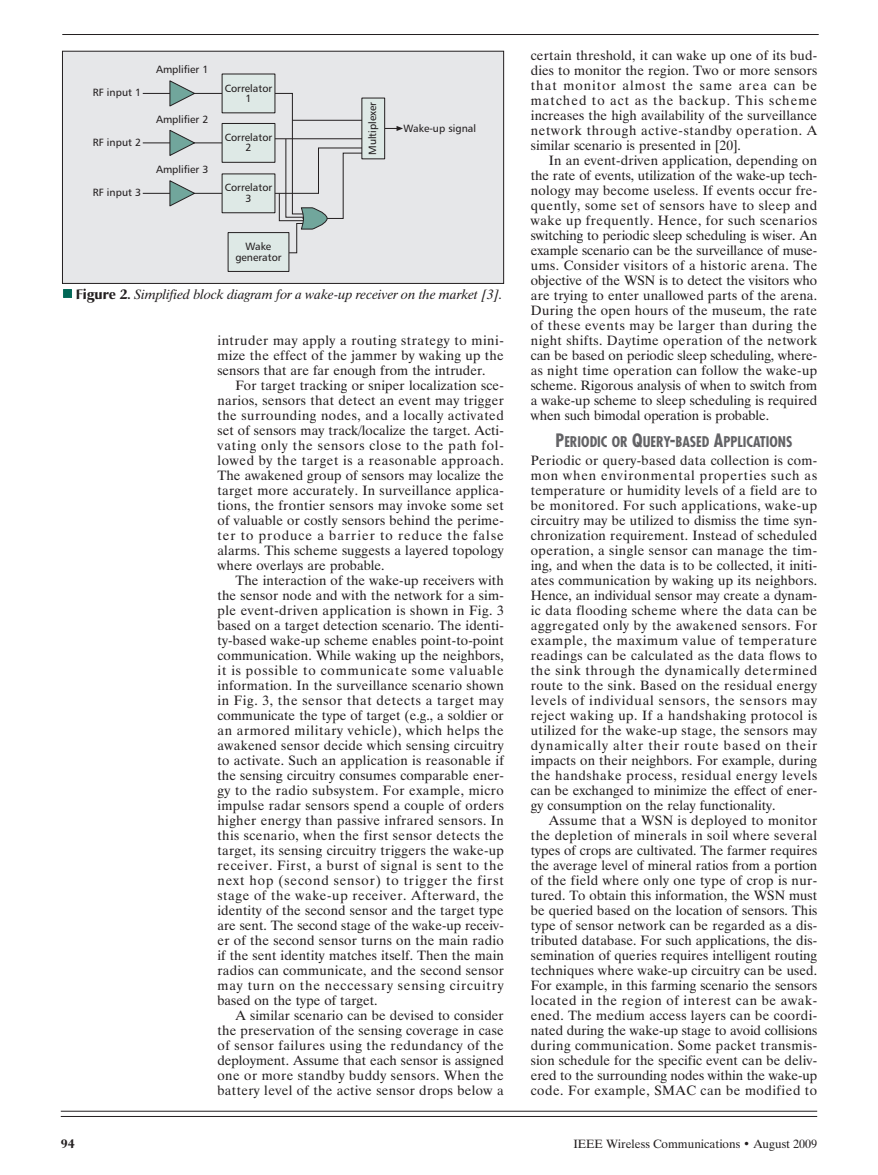
<style>
.page{position:relative;width:878px;height:1175px;background:#fff}
.page>*{position:absolute;margin:0;border:0;box-sizing:border-box;transform-origin:0 0}
.t1{font:700 condensed 14.4px "Futura";color:#636366}
.t2{font:13.5px/15px "Dutch 801 BT";color:#231f20;text-align:justify}
.t3{font:italic 13.5px "Dutch 801 BT";color:#231f20}
.t4{font:12px "Dutch 801 BT";color:#231f20}
.t5{font:700 12px "Christiana";color:#231f20}
.t6{font:10.5px/10.5px "Humanist 777 BT Roman B";color:#231f20;text-align:center}
.s1{font-family:"Christiana";font-weight:700;font-style:normal}
.s2{font-size:18px}
</style>
<div class="page">
<hr style="left:62px;top:34px;width:756px;height:1px;background:#231f20">
<hr style="left:61px;top:1116px;width:756px;height:1px;background:#231f20">
<hr style="left:61px;top:1110px;width:756px;height:1px;background:#231f20">
<div style="left:62px;top:51px;width:441px;height:232px;background:#e6e7e9"></div>
<svg style="left:385px;top:126px;width:18px;height:5px"></svg>
<div style="left:362px;top:98px;width:22px;height:61px;background:#dee9e6"></div>
<div style="left:361px;top:98px;width:24px;height:61px;border:1px solid #231f20"></div>
<div style="left:222px;top:74px;width:53px;height:39px;background:#dee9e6"></div>
<div style="left:228px;top:232px;width:61px;height:39px;background:#dee9e6"></div>
<div style="left:228px;top:232px;width:61px;height:40px;border:1px solid #231f20"></div>
<svg style="left:142px;top:80px;width:226px;height:173px"></svg>
<div style="left:62px;top:51px;width:442px;height:233px;border:1px solid #231f20"></div>
<p class="t6" style="left:156px;top:65px;width:54px">Amplifier 1</p>
<p class="t6" style="left:93px;top:88px;width:50px">RF input 1</p>
<p class="t6" style="left:93px;top:138px;width:50px">RF input 2</p>
<p class="t6" style="left:156px;top:114px;width:54px">Amplifier 2</p>
<p class="t6" style="left:225px;top:83px;width:49px">Correlator<br>1</p>
<p class="t6" style="left:225px;top:133px;width:49px">Correlator<br>2</p>
<p class="t6" style="left:368px;top:155px;width:55px;rotate:-90deg">Multiplexer</p>
<p class="t6" style="left:403px;top:124px;width:74px">Wake-up signal</p>
<p class="t6" style="left:156px;top:165px;width:54px">Amplifier 3</p>
<p class="t6" style="left:93px;top:188px;width:50px">RF input 3</p>
<p class="t6" style="left:225px;top:183px;width:49px">Correlator<br>3</p>
<p class="t6" style="left:235px;top:242px;width:48px">Wake generator</p>
<p class="t3" style="left:76px;top:289px;width:428px"><span class="s1">Figure 2.</span> Simplified block diagram for a wake-up receiver on the market [3].</p>
<p class="t2" style="left:217px;top:334px;width:288px">intruder may apply a routing strategy to mini&shy;mize the effect of the jammer by waking up the sensors that are far enough from the intruder.</p>
<p class="t2" style="left:217px;top:379px;width:288px;text-indent:18px">For target tracking or sniper localization sce&shy;narios, sensors that detect an event may trigger the surrounding nodes, and a locally activated set of sensors may track/localize the target. Acti&shy;vating only the sensors close to the path fol&shy;lowed by the target is a reasonable approach.<br>The awakened group of sensors may localize the target more accurately. In surveillance applica&shy;tions, the frontier sensors may invoke some set of valuable or costly sensors behind the perime&shy;ter to produce a barrier to reduce the false alarms. This scheme suggests a layered topology where overlays are probable.</p>
<p class="t2" style="left:217px;top:574px;width:288px;text-indent:18px">The interaction of the wake-up receivers with the sensor node and with the network for a sim&shy;ple event-driven application is shown in Fig. 3 based on a target detection scenario. The identi&shy;ty-based wake-up scheme enables point-to-point communication. While waking up the neighbors, it is possible to communicate some valuable information. In the surveillance scenario shown in Fig. 3, the sensor that detects a target may communicate the type of target (e.g., a soldier or an armored military vehicle), which helps the awakened sensor decide which sensing circuitry to activate. Such an application is reasonable if the sensing circuitry consumes comparable ener&shy;gy to the radio subsystem. For example, micro impulse radar sensors spend a couple of orders higher energy than passive infrared sensors. In this scenario, when the first sensor detects the target, its sensing circuitry triggers the wake-up receiver. First, a burst of signal is sent to the next hop (second sensor) to trigger the first stage of the wake-up receiver. Afterward, the identity of the second sensor and the target type are sent. The second stage of the wake-up receiv&shy;er of the second sensor turns on the main radio if the sent identity matches itself. Then the main radios can communicate, and the second sensor may turn on the neccessary sensing circuitry based on the type of target.</p>
<p class="t2" style="left:217px;top:1009px;width:288px;text-indent:18px">A similar scenario can be devised to consider the preservation of the sensing coverage in case of sensor failures using the redundancy of the deployment. Assume that each sensor is assigned one or more standby buddy sensors. When the battery level of the active sensor drops below a</p>
<p class="t2" style="left:531px;top:49px;width:288px">certain threshold, it can wake up one of its bud&shy;dies to monitor the region. Two or more sensors that monitor almost the same area can be matched to act as the backup. This scheme increases the high availability of the surveillance network through active-standby operation. A similar scenario is presented in [20].</p>
<p class="t2" style="left:531px;top:154px;width:288px;text-indent:18px">In an event-driven application, depending on the rate of events, utilization of the wake-up tech&shy;nology may become useless. If events occur fre&shy;quently, some set of sensors have to sleep and wake up frequently. Hence, for such scenarios switching to periodic sleep scheduling is wiser. An example scenario can be the surveillance of muse&shy;ums. Consider visitors of a historic arena. The objective of the WSN is to detect the visitors who are trying to enter unallowed parts of the arena.<br>During the open hours of the museum, the rate of these events may be larger than during the night shifts. Daytime operation of the network can be based on periodic sleep scheduling, where&shy;as night time operation can follow the wake-up scheme. Rigorous analysis of when to switch from a wake-up scheme to sleep scheduling is required when such bimodal operation is probable.</p>
<p class="t1" style="left:555px;top:435px;width:238px"><span class="s2">P</span>ERIODIC OR <span class="s2">Q</span>UERY<span class="s2">-</span>BASED <span class="s2">A</span>PPLICATIONS</p>
<p class="t2" style="left:531px;top:454px;width:288px">Periodic or query-based data collection is com&shy;mon when environmental properties such as temperature or humidity levels of a field are to be monitored. For such applications, wake-up circuitry may be utilized to dismiss the time syn&shy;chronization requirement. Instead of scheduled operation, a single sensor can manage the tim&shy;ing, and when the data is to be collected, it initi&shy;ates communication by waking up its neighbors.<br>Hence, an individual sensor may create a dynam&shy;ic data flooding scheme where the data can be aggregated only by the awakened sensors. For example, the maximum value of temperature readings can be calculated as the data flows to the sink through the dynamically determined route to the sink. Based on the residual energy levels of individual sensors, the sensors may reject waking up. If a handshaking protocol is utilized for the wake-up stage, the sensors may dynamically alter their route based on their impacts on their neighbors. For example, during the handshake process, residual energy levels can be exchanged to minimize the effect of ener&shy;gy consumption on the relay functionality.</p>
<p class="t2" style="left:531px;top:814px;width:288px;text-indent:18px">Assume that a WSN is deployed to monitor the depletion of minerals in soil where several types of crops are cultivated. The farmer requires the average level of mineral ratios from a portion of the field where only one type of crop is nur&shy;tured. To obtain this information, the WSN must be queried based on the location of sensors. This type of sensor network can be regarded as a dis&shy;tributed database. For such applications, the dis&shy;semination of queries requires intelligent routing techniques where wake-up circuitry can be used.<br>For example, in this farming scenario the sensors located in the region of interest can be awak&shy;ened. The medium access layers can be coordi&shy;nated during the wake-up stage to avoid collisions during communication. Some packet transmis&shy;sion schedule for the specific event can be deliv&shy;ered to the surrounding nodes within the wake-up code. For example, SMAC can be modified to</p>
<p class="t5" style="left:61px;top:1138px;width:15px">94</p>
<p class="t4" style="left:573px;top:1139px;width:245px">IEEE Wireless Communications • August 2009</p>
</div>
